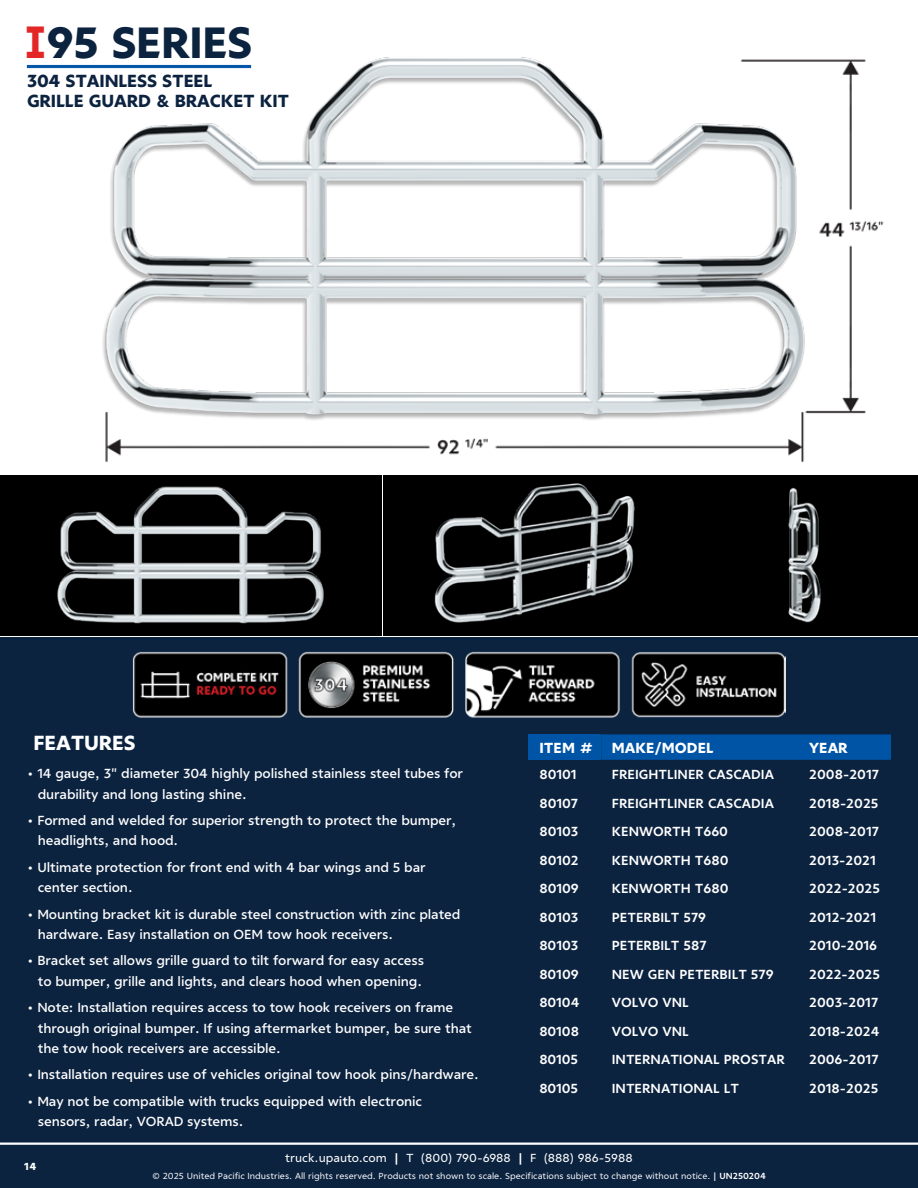
<style>
.page{position:relative;width:918px;height:1188px;background:#fff}
.page>*{position:absolute;margin:0;border:0;box-sizing:border-box;transform-origin:0 0}
.t1{font:800 45px "Ricardo";letter-spacing:-.01em;color:#0c2340}
.t2{font:800 21px "Ricardo";letter-spacing:-.01em;color:#fff}
.t3{font:800 18px/19.5px "Ricardo";letter-spacing:-.01em;color:#0c2340}
.t4{font:800 15px "Ricardo";color:#fff}
.t5{font:600 13.5px/20.4px "Ricardo";letter-spacing:-.01em;color:#fff}
.t6{font:700 13.5px "Ricardo";color:#fff}
.t7{font:500 12px "Ricardo";color:#fff}
.t8{font:800 10.5px "Ricardo ALT";color:#fff}
.t9{font:9px "Ricardo";color:#fff}
.s1{font-family:"Video";font-weight:700;color:#e32726}
.s2{font-weight:800}
.s3{font-weight:700}
</style>
<div class="page">
<div style="left:0;top:637px;width:918px;height:508px;background:#0c2340"></div>
<div style="left:0;top:1145px;width:918px;height:43px;background:#0c2340"></div>
<hr style="left:0;top:1143px;width:918px;height:2px;background:#fff">
<img style="left:132px;top:651px;width:654px;height:67px">
<div style="left:529px;top:734px;width:72px;height:26px;background:#0054a6"></div>
<svg style="left:601px;top:734px;width:290px;height:26px;background:#0052a3"></svg>
<div style="left:0;top:475px;width:381px;height:160px;background:#000"></div>
<div style="left:383px;top:475px;width:304px;height:160px;background:#000"></div>
<div style="left:688px;top:475px;width:230px;height:160px;background:#000"></div>
<img style="left:101px;top:57px;width:783px;height:433px">
<img style="left:57px;top:470px;width:281px;height:153px">
<img style="left:428px;top:472px;width:213px;height:151px">
<img style="left:751px;top:473px;width:105px;height:150px">
<hr style="left:27px;top:65px;width:224px;height:3px;background:#0054a6">
<h1 class="t1" style="left:25px;top:15px;width:229px"><span class="s1">I</span>95 SERIES</h1>
<h3 class="t3" style="left:27px;top:72px;width:264px">304 STAINLESS STEEL<br>GRILLE GUARD &amp; BRACKET KIT</h3>
<h2 class="t2" style="left:33px;top:730px;width:104px">FEATURES</h2>
<p class="t4" style="left:540px;top:738px;width:176px">ITEM # MAKE/MODEL</p>
<p class="t4" style="left:809px;top:738px;width:40px">YEAR</p>
<p class="t6" style="left:540px;top:766px;width:39px">80101</p>
<p class="t6" style="left:612px;top:766px;width:164px">FREIGHTLINER CASCADIA</p>
<p class="t6" style="left:809px;top:766px;width:71px">2008-2017</p>
<p class="t6" style="left:540px;top:795px;width:40px">80107</p>
<p class="t6" style="left:612px;top:795px;width:164px">FREIGHTLINER CASCADIA</p>
<p class="t6" style="left:809px;top:795px;width:71px">2018-2025</p>
<p class="t6" style="left:540px;top:823px;width:40px">80103</p>
<p class="t6" style="left:612px;top:823px;width:118px">KENWORTH T660</p>
<p class="t6" style="left:809px;top:823px;width:71px">2008-2017</p>
<p class="t6" style="left:540px;top:852px;width:41px">80102</p>
<p class="t6" style="left:612px;top:852px;width:118px">KENWORTH T680</p>
<p class="t6" style="left:809px;top:852px;width:68px">2013-2021</p>
<p class="t6" style="left:540px;top:881px;width:41px">80109</p>
<p class="t6" style="left:612px;top:881px;width:118px">KENWORTH T680</p>
<p class="t6" style="left:809px;top:881px;width:72px">2022-2025</p>
<p class="t6" style="left:539px;top:909px;width:40px">80103</p>
<p class="t6" style="left:612px;top:909px;width:96px">PETERBILT 579</p>
<p class="t6" style="left:809px;top:909px;width:69px">2012-2021</p>
<p class="t6" style="left:539px;top:938px;width:40px">80103</p>
<p class="t6" style="left:612px;top:938px;width:96px">PETERBILT 587</p>
<p class="t6" style="left:809px;top:938px;width:70px">2010-2016</p>
<p class="t6" style="left:539px;top:966px;width:41px">80109</p>
<p class="t6" style="left:612px;top:966px;width:163px">NEW GEN PETERBILT 579</p>
<p class="t6" style="left:809px;top:966px;width:72px">2022-2025</p>
<p class="t6" style="left:539px;top:995px;width:41px">80104</p>
<p class="t6" style="left:612px;top:995px;width:79px">VOLVO VNL</p>
<p class="t6" style="left:809px;top:995px;width:71px">2003-2017</p>
<p class="t6" style="left:539px;top:1023px;width:41px">80108</p>
<p class="t6" style="left:612px;top:1023px;width:79px">VOLVO VNL</p>
<p class="t6" style="left:809px;top:1023px;width:72px">2018-2024</p>
<p class="t6" style="left:539px;top:1052px;width:40px">80105</p>
<p class="t6" style="left:612px;top:1052px;width:174px">INTERNATIONAL PROSTAR</p>
<p class="t6" style="left:809px;top:1052px;width:71px">2006-2017</p>
<p class="t6" style="left:539px;top:1080px;width:40px">80105</p>
<p class="t6" style="left:612px;top:1080px;width:129px">INTERNATIONAL LT</p>
<p class="t6" style="left:809px;top:1080px;width:71px">2018-2025</p>
<p class="t5" style="left:38px;top:764px;width:427px;text-indent:-11px">• 14 gauge, 3" diameter 304 highly polished stainless steel tubes for durability and long lasting shine.</p>
<p class="t5" style="left:38px;top:811px;width:420px;text-indent:-11px">• Formed and welded for superior strength to protect the bumper, headlights, and hood.</p>
<p class="t5" style="left:38px;top:857px;width:389px;text-indent:-11px">• Ultimate protection for front end with 4 bar wings and 5 bar center section.</p>
<p class="t5" style="left:38px;top:904px;width:424px;text-indent:-11px">• Mounting bracket kit is durable steel construction with zinc plated hardware. Easy installation on OEM tow hook receivers.</p>
<p class="t5" style="left:27px;top:951px;width:399px;text-align:right">• Bracket set allows grille guard to tilt forward for easy access to bumper, grille and lights, and clears hood when opening.</p>
<p class="t5" style="left:38px;top:998px;width:436px;text-indent:-11px">• Note: Installation requires access to tow hook receivers on frame through original bumper. If using aftermarket bumper, be sure that the tow hook receivers are accessible.</p>
<p class="t5" style="left:27px;top:1065px;width:453px">• Installation requires use of vehicles original tow hook pins/hardware.</p>
<p class="t5" style="left:38px;top:1091px;width:386px;text-indent:-11px">• May not be compatible with trucks equipped with electronic sensors, radar, VORAD systems.</p>
<p class="t8" style="left:24px;top:1160px;width:14px">14</p>
<p class="t7" style="left:285px;top:1151px;width:349px">truck.upauto.com <span class="s2">|</span> T (800) 790-6988 <span class="s2">|</span> F (888) 986-5988</p>
<p class="t9" style="left:152px;top:1170px;width:615px">© 2025 United Pacific Industries. All rights reserved. Products not shown to scale. Specifications subject to change without notice. <span class="s3">| UN250204</span></p>
</div>
